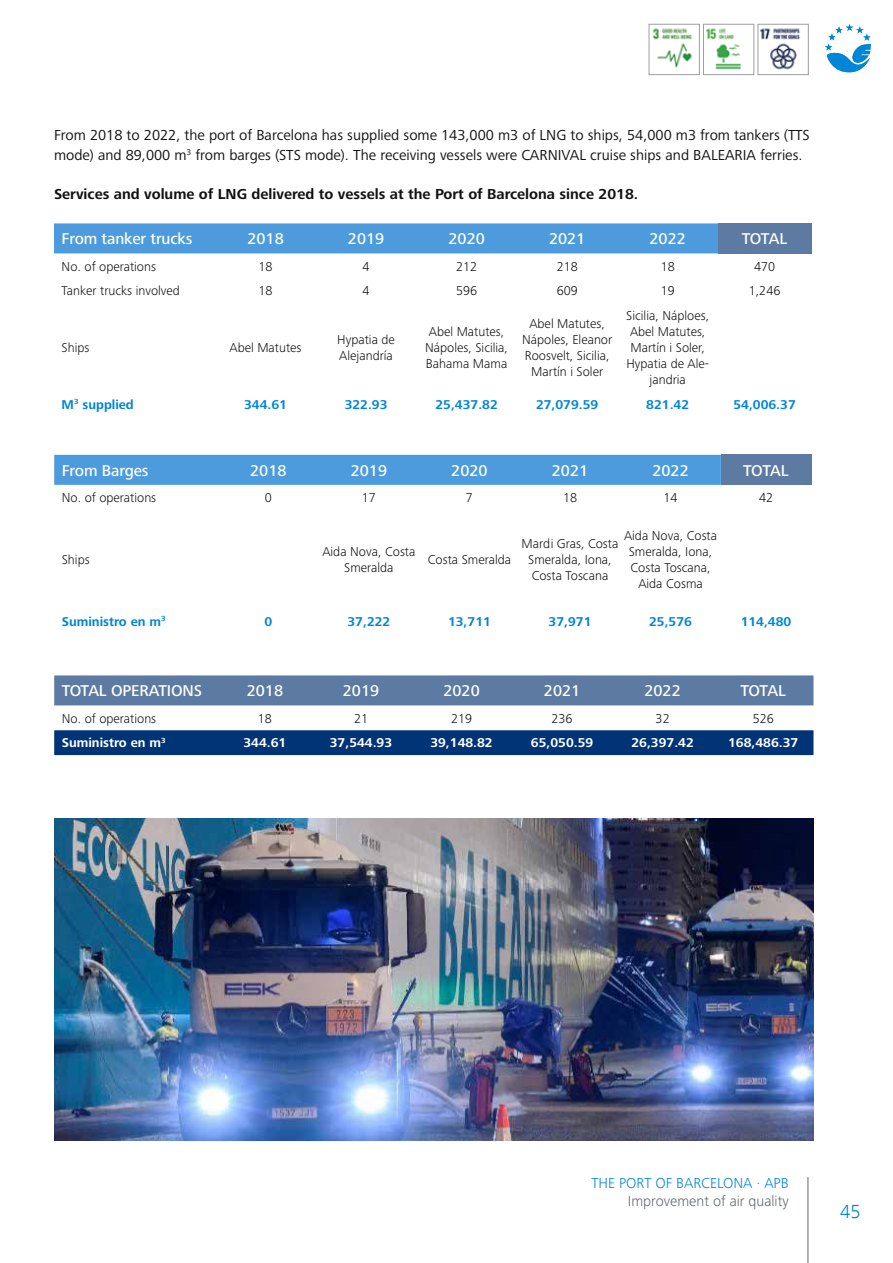
<style>
.page{position:relative;width:893px;height:1263px;background:#fff}
.page>*{position:absolute;margin:0;border:0;box-sizing:border-box;transform-origin:0 0}
.t1{font:300 19.5px "Frutiger Next LT";color:#0086d6}
.t2{font:500 16.2px "Frutiger Next Pro";color:#fff}
.t3{font:15px/19.5px "Frutiger Next Pro";color:#121212}
.t4{font:700 15px "Frutiger Next Pro";color:#121212}
.t5{font:300 15px "Frutiger Next Pro";color:#5f666a}
.t6{font:300 15px "Frutiger Next Pro";color:#0086d6}
.t7{font:300 13.2px/15.9px "Frutiger Next Pro";color:#121212;text-align:center}
.t8{font:700 13.2px "Frutiger Next Pro";color:#0086d6}
.t9{font:700 13.2px "Frutiger Next Pro";color:#fff}
</style>
<div class="page">
<hr style="left:808px;top:1177px;width:1px;height:86px;background:#5f666a">
<svg style="left:825px;top:24px;width:46px;height:48px"></svg>
<img style="left:653px;top:28px;width:40px;height:40px">
<div style="left:649px;top:24px;width:51px;height:51px;border:1px solid #9d9f9e"></div>
<img style="left:706px;top:28px;width:35px;height:42px">
<div style="left:703px;top:24px;width:51px;height:51px;border:1px solid #9d9f9e"></div>
<img style="left:760px;top:28px;width:41px;height:42px">
<div style="left:758px;top:24px;width:51px;height:51px;border:1px solid #9d9f9e"></div>
<img style="left:54px;top:819px;width:760px;height:321px">
<div style="left:54px;top:223px;width:664px;height:30px;background:#4d9bdd"></div>
<div style="left:718px;top:223px;width:93px;height:30px;background:#5d7ba2"></div>
<div style="left:54px;top:455px;width:667px;height:30px;background:#4d9bdd"></div>
<div style="left:721px;top:455px;width:90px;height:30px;background:#5d7ba2"></div>
<div style="left:54px;top:675px;width:759px;height:30px;background:#5d7ba2"></div>
<div style="left:54px;top:730px;width:759px;height:25px;background:#003476"></div>
<p class="t3" style="left:54px;top:125px;width:757px">From 2018 to 2022, the port of Barcelona has supplied some 143,000 m3 of LNG to ships, 54,000 m3 from tankers (TTS mode) and 89,000 m<sup>3</sup> from barges (STS mode). The receiving vessels were CARNIVAL cruise ships and BALEARIA ferries.</p>
<p class="t4" style="left:54px;top:185px;width:586px">Services and volume of LNG delivered to vessels at the Port of Barcelona since 2018.</p>
<p class="t2" style="left:62px;top:230px;width:132px">From tanker trucks</p>
<p class="t2" style="left:247px;top:230px;width:38px">2018</p>
<p class="t2" style="left:348px;top:230px;width:38px">2019</p>
<p class="t2" style="left:448px;top:230px;width:38px">2020</p>
<p class="t2" style="left:549px;top:230px;width:38px">2021</p>
<p class="t2" style="left:649px;top:230px;width:38px">2022</p>
<p class="t2" style="left:742px;top:230px;width:47px">TOTAL</p>
<p class="t7" style="left:62px;top:258px;width:96px">No. of operations</p>
<p class="t7" style="left:259px;top:258px;width:16px">18</p>
<p class="t7" style="left:363px;top:258px;width:9px">4</p>
<p class="t7" style="left:456px;top:258px;width:23px">212</p>
<p class="t7" style="left:557px;top:258px;width:23px">218</p>
<p class="t7" style="left:661px;top:258px;width:16px">18</p>
<p class="t7" style="left:754px;top:258px;width:23px">470</p>
<p class="t7" style="left:62px;top:283px;width:120px">Tanker trucks involved</p>
<p class="t7" style="left:259px;top:283px;width:16px">18</p>
<p class="t7" style="left:363px;top:283px;width:9px">4</p>
<p class="t7" style="left:456px;top:283px;width:23px">596</p>
<p class="t7" style="left:557px;top:283px;width:23px">609</p>
<p class="t7" style="left:661px;top:283px;width:16px">19</p>
<p class="t7" style="left:749px;top:283px;width:33px">1,246</p>
<p class="t7" style="left:62px;top:340px;width:29px">Ships</p>
<p class="t7" style="left:230px;top:340px;width:73px">Abel Matutes</p>
<p class="t7" style="left:337px;top:332px;width:59px;text-align:left">Hypatia de<br>Alejandría</p>
<p class="t7" style="left:425px;top:324px;width:84px;text-align:left">Abel Matutes,<br>Nápoles, Sicilia,<br>Bahama Mama</p>
<p class="t7" style="left:522px;top:316px;width:92px">Abel Matutes,<br>Nápoles, Eleanor<br>Roosvelt, Sicilia,<br>Martín i Soler</p>
<p class="t7" style="left:626px;top:308px;width:84px">Sicilia, Náploes,<br>Abel Matutes,<br>Martín i Soler,<br>Hypatia de Ale&shy;jandria</p>
<p class="t8" style="left:62px;top:397px;width:74px">M<sup>3</sup> supplied</p>
<p class="t8" style="left:244px;top:397px;width:44px">344.61</p>
<p class="t8" style="left:345px;top:397px;width:44px">322.93</p>
<p class="t8" style="left:435px;top:397px;width:64px">25,437.82</p>
<p class="t8" style="left:536px;top:397px;width:64px">27,079.59</p>
<p class="t8" style="left:646px;top:397px;width:44px">821.42</p>
<p class="t8" style="left:733px;top:397px;width:64px">54,006.37</p>
<p class="t2" style="left:62px;top:461px;width:88px">From Barges</p>
<p class="t2" style="left:250px;top:461px;width:38px">2018</p>
<p class="t2" style="left:351px;top:461px;width:38px">2019</p>
<p class="t2" style="left:451px;top:461px;width:38px">2020</p>
<p class="t2" style="left:552px;top:461px;width:38px">2021</p>
<p class="t2" style="left:652px;top:461px;width:38px">2022</p>
<p class="t2" style="left:743px;top:461px;width:47px">TOTAL</p>
<p class="t7" style="left:62px;top:490px;width:96px">No. of operations</p>
<p class="t7" style="left:265px;top:490px;width:9px">0</p>
<p class="t7" style="left:362px;top:490px;width:16px">17</p>
<p class="t7" style="left:466px;top:490px;width:9px">7</p>
<p class="t7" style="left:563px;top:490px;width:16px">18</p>
<p class="t7" style="left:664px;top:490px;width:16px">14</p>
<p class="t7" style="left:759px;top:490px;width:16px">42</p>
<p class="t7" style="left:62px;top:552px;width:29px">Ships</p>
<p class="t7" style="left:322px;top:544px;width:95px">Aida Nova, Costa<br>Smeralda</p>
<p class="t7" style="left:428px;top:552px;width:85px">Costa Smeralda</p>
<p class="t7" style="left:522px;top:536px;width:98px">Mardi Gras, Costa<br>Smeralda, Iona,<br>Costa Toscana</p>
<p class="t7" style="left:624px;top:528px;width:95px">Aida Nova, Costa<br>Smeralda, Iona,<br>Costa Toscana,<br>Aida Cosma</p>
<p class="t8" style="left:62px;top:614px;width:105px">Suministro en m<sup>3</sup></p>
<p class="t8" style="left:264px;top:614px;width:9px">0</p>
<p class="t8" style="left:347px;top:614px;width:44px">37,222</p>
<p class="t8" style="left:448px;top:614px;width:44px">13,711</p>
<p class="t8" style="left:549px;top:614px;width:44px">37,971</p>
<p class="t8" style="left:649px;top:614px;width:44px">25,576</p>
<p class="t8" style="left:741px;top:614px;width:52px">114,480</p>
<p class="t2" style="left:62px;top:682px;width:142px">TOTAL OPERATIONS</p>
<p class="t2" style="left:247px;top:682px;width:38px">2018</p>
<p class="t2" style="left:343px;top:682px;width:38px">2019</p>
<p class="t2" style="left:443px;top:682px;width:38px">2020</p>
<p class="t2" style="left:544px;top:682px;width:38px">2021</p>
<p class="t2" style="left:644px;top:682px;width:38px">2022</p>
<p class="t2" style="left:740px;top:682px;width:47px">TOTAL</p>
<p class="t7" style="left:62px;top:710px;width:96px">No. of operations</p>
<p class="t7" style="left:258px;top:710px;width:16px">18</p>
<p class="t7" style="left:354px;top:710px;width:16px">21</p>
<p class="t7" style="left:451px;top:710px;width:23px">219</p>
<p class="t7" style="left:552px;top:710px;width:23px">236</p>
<p class="t7" style="left:656px;top:710px;width:16px">32</p>
<p class="t7" style="left:753px;top:710px;width:23px">526</p>
<p class="t9" style="left:62px;top:735px;width:105px">Suministro en m<sup>3</sup></p>
<p class="t9" style="left:244px;top:735px;width:44px">344.61</p>
<p class="t9" style="left:330px;top:735px;width:64px">37,544.93</p>
<p class="t9" style="left:430px;top:735px;width:64px">39,148.82</p>
<p class="t9" style="left:531px;top:735px;width:64px">65,050.59</p>
<p class="t9" style="left:631px;top:735px;width:64px">26,397.42</p>
<p class="t9" style="left:728px;top:735px;width:72px">168,486.37</p>
<p class="t6" style="left:591px;top:1174px;width:199px">THE PORT OF BARCELONA · APB</p>
<p class="t5" style="left:628px;top:1192px;width:162px">Improvement of air quality</p>
<h1 class="t1" style="left:840px;top:1200px;width:22px">45</h1>
</div>
